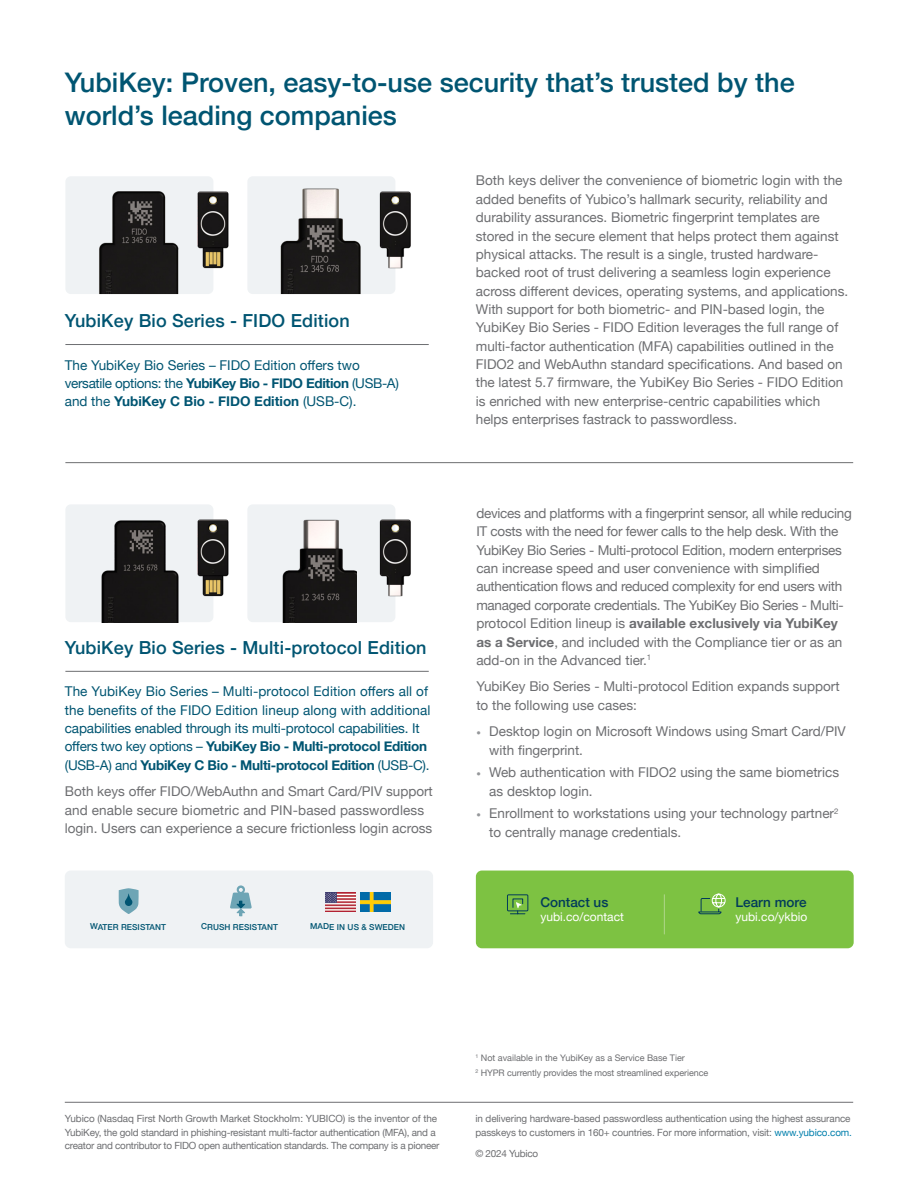
<style>
.page{position:relative;width:918px;height:1188px;background:#fff}
.page>*{position:absolute;margin:0;border:0;box-sizing:border-box;transform-origin:0 0}
.t1{font:500 27px/33px "Helvetica Neue";color:#005572}
.t2{font:500 18px "Helvetica Neue";letter-spacing:.01em;color:#005572}
.t3{font:13.5px/18.3px "Helvetica Neue";color:#6d6e71}
.t4{font:13.5px/18.3px "Helvetica Neue";letter-spacing:-.02em;color:#6d6e71}
.t5{font:13.5px/18.3px "Helvetica Neue";color:#005572}
.t6{font:500 13.5px "Helvetica Neue";color:#023b5a}
.t7{font:12px "Helvetica Neue";color:#fff}
.t8{font:9.9px/13.5px "Helvetica Neue";letter-spacing:-.015em;color:#6d6e71}
.t9{font:9px/15.1px "Helvetica Neue";letter-spacing:-.01em;color:#6d6e71}
.t10{font:500 8.25px "Helvetica Neue";letter-spacing:.005em;color:#005572}
.s1{font-weight:700}
.s2{font-weight:100;font-size:9px;color:#95979a}
.s3{color:#007fac}
</style>
<div class="page">
<hr style="left:65px;top:344px;width:364px;height:1px;background:#6d6e71">
<hr style="left:65px;top:462px;width:788px;height:1px;background:#6d6e71">
<hr style="left:65px;top:671px;width:364px;height:1px;background:#6d6e71">
<div style="left:476px;top:871px;width:378px;height:77px;background:#7dc242;border-radius:6px"></div>
<svg style="left:698px;top:894px;width:28px;height:21px"></svg>
<svg style="left:509px;top:898px;width:17px;height:17px"></svg>
<div style="left:507px;top:894px;width:21px;height:17px;border:1px solid #023b5a"></div>
<hr style="left:664px;top:894px;width:1px;height:40px;background:#b0d68a">
<div style="left:65px;top:871px;width:368px;height:77px;background:#eff2f4;border-radius:6px"></div>
<img style="left:325px;top:892px;width:30px;height:19px">
<img style="left:361px;top:892px;width:30px;height:19px">
<svg style="left:119px;top:888px;width:20px;height:26px"></svg>
<svg style="left:230px;top:885px;width:22px;height:31px"></svg>
<hr style="left:65px;top:1102px;width:788px;height:1px;background:#6d6e71">
<div style="left:247px;top:176px;width:148px;height:118px;background:#eff2f4;border-radius:5px"></div>
<img style="left:247px;top:188px;width:147px;height:106px">
<div style="left:65px;top:176px;width:148px;height:118px;background:#eff2f4;border-radius:5px"></div>
<img style="left:65px;top:191px;width:147px;height:103px">
<img style="left:194px;top:191px;width:35px;height:79px">
<img style="left:376px;top:191px;width:35px;height:79px">
<div style="left:247px;top:504px;width:148px;height:118px;background:#eff2f4;border-radius:5px"></div>
<div style="left:65px;top:504px;width:148px;height:118px;background:#eff2f4;border-radius:5px"></div>
<img style="left:101px;top:520px;width:78px;height:102px">
<img style="left:282px;top:519px;width:75px;height:103px">
<img style="left:197px;top:519px;width:32px;height:78px">
<img style="left:379px;top:519px;width:32px;height:78px">
<h1 class="t1" style="left:65px;top:64px;width:731px">YubiKey: Proven, easy-to-use security that’s trusted by the world’s leading companies</h1>
<h2 class="t2" style="left:65px;top:306px;width:286px">YubiKey Bio Series - FIDO Edition</h2>
<p class="t5" style="left:65px;top:356px;width:336px">The YubiKey Bio Series – FIDO Edition offers two versatile options: the <span class="s1">YubiKey Bio - FIDO Edition</span> (USB-A) and the <span class="s1">YubiKey C Bio - FIDO Edition</span> (USB-C).</p>
<h2 class="t2" style="left:65px;top:633px;width:363px">YubiKey Bio Series - Multi-protocol Edition</h2>
<p class="t5" style="left:65px;top:683px;width:367px">The YubiKey Bio Series – Multi-protocol Edition offers all of the benefits of the FIDO Edition lineup along with additional capabilities enabled through its multi-protocol capabilities. It offers two key options – <span class="s1">YubiKey Bio - Multi-protocol Edition </span>(USB-A) and <span class="s1">YubiKey C Bio - Multi-protocol Edition</span> (USB-C).</p>
<p class="t3" style="left:65px;top:783px;width:370px">Both keys offer FIDO/WebAuthn and Smart Card/PIV support and enable secure biometric and PIN-based passwordless login. Users can experience a secure frictionless login across</p>
<p class="t10" style="left:90px;top:920px;width:78px">WATER RESISTANT</p>
<p class="t10" style="left:201px;top:920px;width:78px">CRUSH RESISTANT</p>
<p class="t10" style="left:310px;top:920px;width:97px">MADE IN US &amp; SWEDEN</p>
<p class="t3" style="left:476px;top:172px;width:374px">Both keys deliver the convenience of biometric login with the added benefits of Yubico’s hallmark security, reliability and durability assurances. Biometric fingerprint templates are stored in the secure element that helps protect them against physical attacks. The result is a single, trusted hardware&shy;backed root of trust delivering a seamless login experience across different devices, operating systems, and applications.<br>With support for both biometric- and PIN-based login, the YubiKey Bio Series - FIDO Edition leverages the full range of multi-factor authentication (MFA) capabilities outlined in the FIDO2 and WebAuthn standard specifications. And based on the latest 5.7 firmware, the YubiKey Bio Series - FIDO Edition is enriched with new enterprise-centric capabilities which helps enterprises fastrack to passwordless.</p>
<p class="t4" style="left:476px;top:505px;width:377px">devices and platforms with a fingerprint sensor, all while reducing IT costs with the need for fewer calls to the help desk. With the YubiKey Bio Series - Multi-protocol Edition, modern enterprises can increase speed and user convenience with simplified authentication flows and reduced complexity for end users with managed corporate credentials. The YubiKey Bio Series - Multi&shy;protocol Edition lineup is <span class="s1">available exclusively via YubiKey as a Service</span>, and included with the Compliance tier or as an add-on in the Advanced tier.<sup>1</sup></p>
<p class="t3" style="left:476px;top:678px;width:365px">YubiKey Bio Series - Multi-protocol Edition expands support to the following use cases:</p>
<p class="t3" style="left:489px;top:723px;width:358px;text-indent:-13px"><span class="s2">•</span> Desktop login on Microsoft Windows using Smart Card/PIV with fingerprint.</p>
<p class="t3" style="left:489px;top:764px;width:351px;text-indent:-13px"><span class="s2">•</span> Web authentication with FIDO2 using the same biometrics as desktop login.</p>
<p class="t3" style="left:489px;top:805px;width:351px;text-indent:-13px"><span class="s2">•</span> Enrollment to workstations using your technology partner<sup>2 </sup>to centrally manage credentials.</p>
<p class="t6" style="left:540px;top:891px;width:70px">Contact us</p>
<p class="t7" style="left:540px;top:908px;width:85px">yubi.co/contact</p>
<p class="t6" style="left:736px;top:891px;width:73px">Learn more</p>
<p class="t7" style="left:736px;top:908px;width:74px">yubi.co/ykbio</p>
<p class="t8" style="left:65px;top:1113px;width:376px">Yubico (Nasdaq First North Growth Market Stockholm: YUBICO) is the inventor of the<br>YubiKey, the gold standard in phishing-resistant multi-factor authentication (MFA), and a creator and contributor to FIDO open authentication standards. The company is a pioneer</p>
<p class="t9" style="left:475px;top:1051px;width:234px"><sup>1</sup> Not available in the YubiKey as a Service Base Tier<br><sup>2</sup> HYPR currently provides the most streamlined experience</p>
<p class="t8" style="left:475px;top:1113px;width:378px">in delivering hardware-based passwordless authentication using the highest assurance passkeys to customers in 160+ countries. For more information, visit: <span class="s3">www.yubico.com.</span></p>
<p class="t8" style="left:475px;top:1147px;width:64px">© 2024 Yubico</p>
</div>
